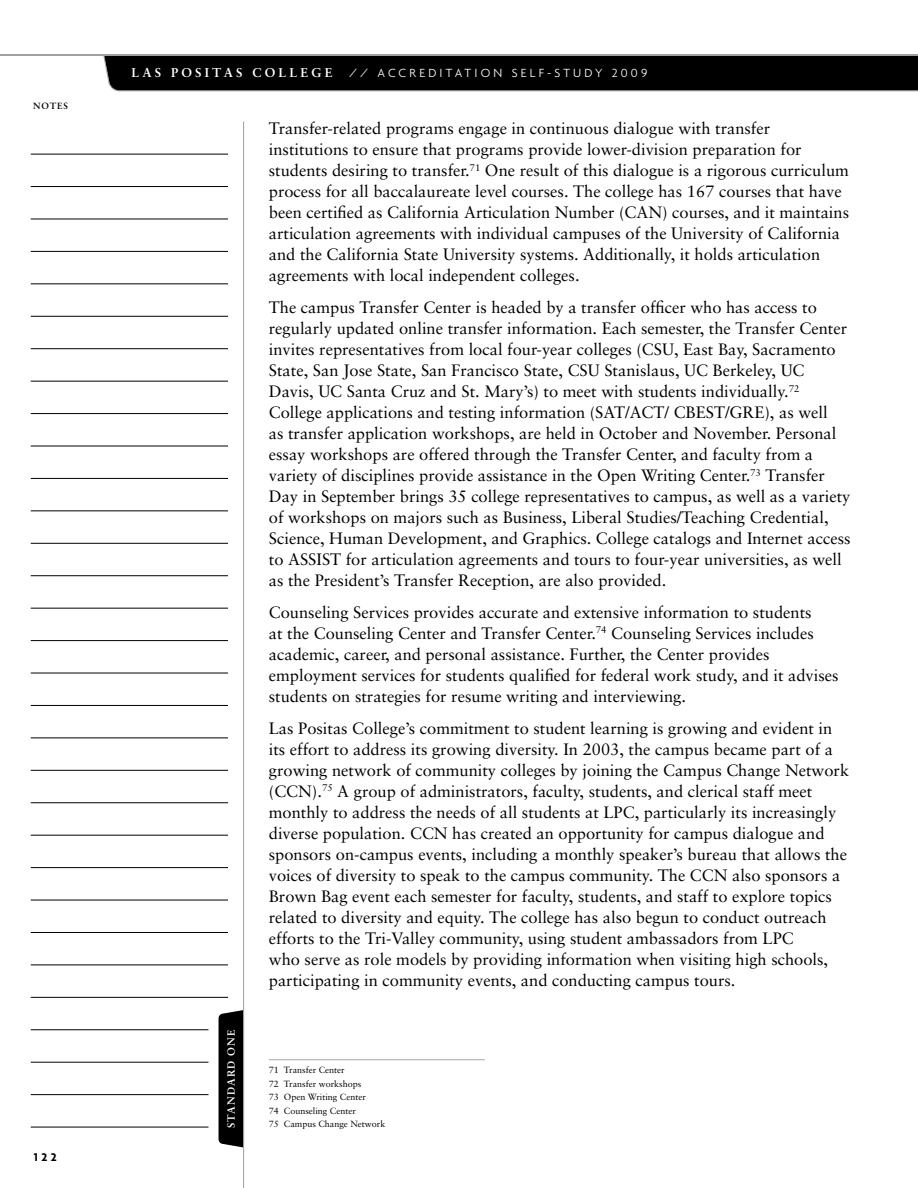
<style>
.page{position:relative;width:918px;height:1188px;background:#fff}
.page>*{position:absolute;margin:0;border:0;box-sizing:border-box;transform-origin:0 0}
.t1{font:16.5px/21px "Sabon";color:#000}
.t2{font:300 12.75px "Agenda";letter-spacing:.25em;color:#fff}
.t3{font:700 12.75px "Sabon";letter-spacing:.25em;color:#fff}
.t4{font:700 12px "Agenda";color:#000}
.t5{font:700 10.5px "Sabon";letter-spacing:.1em;color:#fff}
.t6{font:9px/13.5px "Sabon";color:#000}
.t7{font:700 9px "Sabon";letter-spacing:.1em;color:#000}
</style>
<div class="page">
<hr style="left:0;top:54px;width:918px;height:1px;background:#9d9fa2">
<div style="left:219px;top:1010px;width:24px;height:138px;background:#000"></div>
<hr style="left:243px;top:122px;width:1px;height:1066px;background:#9d9fa2">
<hr style="left:31px;top:640px;width:197px;height:1px;background:#000">
<hr style="left:31px;top:381px;width:197px;height:1px;background:#000">
<hr style="left:31px;top:900px;width:197px;height:1px;background:#000">
<hr style="left:31px;top:251px;width:197px;height:1px;background:#000">
<hr style="left:31px;top:770px;width:197px;height:1px;background:#000">
<hr style="left:31px;top:511px;width:197px;height:1px;background:#000">
<hr style="left:31px;top:186px;width:197px;height:1px;background:#000">
<hr style="left:31px;top:705px;width:197px;height:1px;background:#000">
<hr style="left:31px;top:446px;width:197px;height:1px;background:#000">
<hr style="left:31px;top:965px;width:197px;height:1px;background:#000">
<hr style="left:31px;top:316px;width:197px;height:1px;background:#000">
<hr style="left:31px;top:835px;width:197px;height:1px;background:#000">
<hr style="left:31px;top:575px;width:197px;height:1px;background:#000">
<hr style="left:31px;top:154px;width:197px;height:1px;background:#000">
<hr style="left:31px;top:673px;width:197px;height:1px;background:#000">
<hr style="left:31px;top:413px;width:197px;height:1px;background:#000">
<hr style="left:31px;top:932px;width:197px;height:1px;background:#000">
<hr style="left:31px;top:284px;width:197px;height:1px;background:#000">
<hr style="left:31px;top:802px;width:197px;height:1px;background:#000">
<hr style="left:31px;top:543px;width:197px;height:1px;background:#000">
<hr style="left:31px;top:219px;width:197px;height:1px;background:#000">
<hr style="left:31px;top:738px;width:197px;height:1px;background:#000">
<hr style="left:31px;top:478px;width:197px;height:1px;background:#000">
<hr style="left:31px;top:997px;width:197px;height:1px;background:#000">
<hr style="left:31px;top:348px;width:197px;height:1px;background:#000">
<hr style="left:31px;top:867px;width:197px;height:1px;background:#000">
<hr style="left:31px;top:608px;width:197px;height:1px;background:#000">
<hr style="left:31px;top:1030px;width:177px;height:1px;background:#000">
<hr style="left:31px;top:1094px;width:177px;height:1px;background:#000">
<hr style="left:31px;top:1062px;width:177px;height:1px;background:#000">
<hr style="left:31px;top:1127px;width:177px;height:1px;background:#000">
<div style="left:103px;top:55px;width:815px;height:36px;background:#000"></div>
<hr style="left:269px;top:1059px;width:216px;height:1px;background:#a7a9ac">
<p class="t7" style="left:33px;top:100px;width:37px">NOTES</p>
<p class="t4" style="left:34px;top:1149px;width:24px">122</p>
<p class="t3" style="left:132px;top:65px;width:200px">LAS POS IT AS COLLE GE</p>
<p class="t2" style="left:349px;top:66px;width:300px">// ACCREDITATION SELF-STUDY 2009</p>
<p class="t5" style="left:225px;top:1128px;width:99px;rotate:-90deg">STANDARD ONE</p>
<p class="t1" style="left:269px;top:118px;width:582px">Transfer-related programs engage in continuous dialogue with transfer institutions to ensure that programs provide lower-division preparation for students desiring to transfer.<sup>71</sup> One result of this dialogue is a rigorous curriculum process for all baccalaureate level courses. The college has 167 courses that have been certified as California Articulation Number (CAN) courses, and it maintains articulation agreements with individual campuses of the University of California and the California State University systems. Additionally, it holds articulation agreements with local independent colleges.</p>
<p class="t1" style="left:269px;top:297px;width:583px">The campus Transfer Center is headed by a transfer officer who has access to regularly updated online transfer information. Each semester, the Transfer Center invites representatives from local four-year colleges (CSU, East Bay, Sacramento State, San Jose State, San Francisco State, CSU Stanislaus, UC Berkeley, UC Davis, UC Santa Cruz and St. Mary’s) to meet with students individually.<sup>72<br></sup>College applications and testing information (SAT/ACT/ CBEST/GRE), as well<br>as transfer application workshops, are held in October and November. Personal essay workshops are offered through the Transfer Center, and faculty from a variety of disciplines provide assistance in the Open Writing Center.<sup>73</sup> Transfer Day in September brings 35 college representatives to campus, as well as a variety of workshops on majors such as Business, Liberal Studies/Teaching Credential, Science, Human Development, and Graphics. College catalogs and Internet access to ASSIST for articulation agreements and tours to four-year universities, as well as the President’s Transfer Reception, are also provided.</p>
<p class="t1" style="left:269px;top:601px;width:571px">Counseling Services provides accurate and extensive information to students<br>at the Counseling Center and Transfer Center.<sup>74</sup> Counseling Services includes academic, career, and personal assistance. Further, the Center provides employment services for students qualified for federal work study, and it advises students on strategies for resume writing and interviewing.</p>
<p class="t1" style="left:269px;top:717px;width:582px">Las Positas College’s commitment to student learning is growing and evident in its effort to address its growing diversity. In 2003, the campus became part of a growing network of community colleges by joining the Campus Change Network (CCN).<sup>75</sup> A group of administrators, faculty, students, and clerical staff meet monthly to address the needs of all students at LPC, particularly its increasingly diverse population. CCN has created an opportunity for campus dialogue and sponsors on-campus events, including a monthly speaker’s bureau that allows the voices of diversity to speak to the campus community. The CCN also sponsors a Brown Bag event each semester for faculty, students, and staff to explore topics related to diversity and equity. The college has also begun to conduct outreach efforts to the Tri-Valley community, using student ambassadors from LPC<br>who serve as role models by providing information when visiting high schools, participating in community events, and conducting campus tours.</p>
<p class="t6" style="left:269px;top:1063px;width:99px">71 Transfer Center<br>72 Transfer workshops<br>73 Open Writing Center<br>74 Counseling Center</p>
<p class="t6" style="left:269px;top:1117px;width:118px">75 Campus Change Network</p>
</div>
